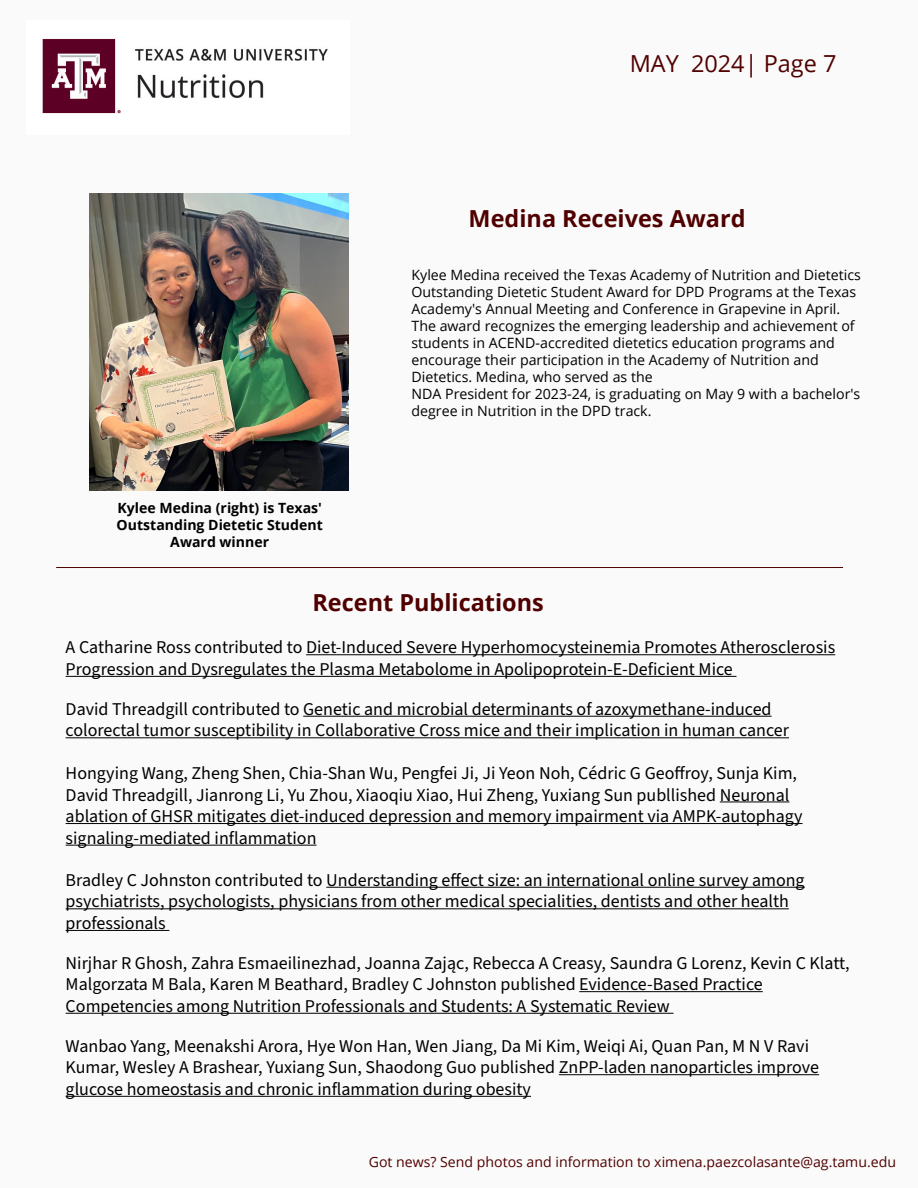
<style>
.page{position:relative;width:918px;height:1188px;background:#fafafa}
.page>*{position:absolute;margin:0;border:0;box-sizing:border-box;transform-origin:0 0}
.t1{font:700 23.4px "Open Sans";color:#500000}
.t2{font:23.4px "Open Sans";color:#500000}
.t3{font:18px/21.6px "Source Sans 3";color:#000}
.t4{font:14.25px/17px "Open Sans";color:#000}
.t5{font:14.1px "Open Sans";color:#500000}
.t6{font:700 14.1px/17px "Open Sans";color:#000;text-align:center}
</style>
<div class="page">
<img style="left:42px;top:39px;width:286px;height:75px">
<hr style="left:56px;top:567px;width:787px;height:1px;background:#500000">
<hr style="left:579px;top:991px;width:184px;height:1px;background:#000">
<hr style="left:66px;top:1013px;width:608px;height:1px;background:#000">
<img style="left:89px;top:193px;width:259px;height:297px">
<hr style="left:306px;top:654px;width:529px;height:1px;background:#000">
<hr style="left:66px;top:676px;width:671px;height:1px;background:#000">
<hr style="left:303px;top:716px;width:469px;height:1px;background:#000">
<hr style="left:66px;top:737px;width:723px;height:1px;background:#000">
<hr style="left:720px;top:801px;width:69px;height:1px;background:#000">
<hr style="left:66px;top:823px;width:737px;height:1px;background:#000">
<hr style="left:66px;top:845px;width:251px;height:1px;background:#000">
<hr style="left:326px;top:887px;width:479px;height:1px;background:#000">
<hr style="left:66px;top:908px;width:723px;height:1px;background:#000">
<hr style="left:66px;top:930px;width:103px;height:1px;background:#000">
<hr style="left:559px;top:1074px;width:260px;height:1px;background:#000">
<hr style="left:66px;top:1096px;width:465px;height:1px;background:#000">
<p class="t2" style="left:630px;top:47px;width:208px">MAY 2024| Page 7</p>
<p class="t1" style="left:469px;top:202px;width:278px">Medina Receives Award</p>
<p class="t6" style="left:117px;top:499px;width:208px">Kylee Medina (right) is Texas'<br>Outstanding Dietetic Student<br>Award winner</p>
<p class="t4" style="left:412px;top:266px;width:451px">Kylee Medina received the Texas Academy of Nutrition and Dietetics Outstanding Dietetic Student Award for DPD Programs at the Texas Academy's Annual Meeting and Conference in Grapevine in April.<br>The award recognizes the emerging leadership and achievement of students in ACEND-accredited dietetics education programs and encourage their participation in the Academy of Nutrition and Dietetics. Medina, who served as the<br>NDA President for 2023-24, is graduating on May 9 with a bachelor's degree in Nutrition in the DPD track.</p>
<p class="t1" style="left:312px;top:586px;width:233px">Recent Publications</p>
<p class="t3" style="left:66px;top:637px;width:771px">A Catharine Ross contributed to Diet-Induced Severe Hyperhomocysteinemia Promotes Atherosclerosis<br>Progression and Dysregulates the Plasma Metabolome in Apolipoprotein-E-Deficient Mice</p>
<p class="t3" style="left:66px;top:698px;width:725px">David Threadgill contributed to Genetic and microbial determinants of azoxymethane-induced colorectal tumor susceptibility in Collaborative Cross mice and their implication in human cancer</p>
<p class="t3" style="left:66px;top:762px;width:738px">Hongying Wang, Zheng Shen, Chia-Shan Wu, Pengfei Ji, Ji Yeon Noh, Cédric G Geoffroy, Sunja Kim, David Threadgill, Jianrong Li, Yu Zhou, Xiaoqiu Xiao, Hui Zheng, Yuxiang Sun publlished Neuronal ablation of GHSR mitigates diet-induced depression and memory impairment via AMPK-autophagy signaling-mediated inflammation</p>
<p class="t3" style="left:66px;top:869px;width:741px">Bradley C Johnston contributed to Understanding effect size: an international online survey among psychiatrists, psychologists, physicians from other medical specialities, dentists and other health professionals</p>
<p class="t3" style="left:66px;top:952px;width:786px">Nirjhar R Ghosh, Zahra Esmaeilinezhad, Joanna Zając, Rebecca A Creasy, Saundra G Lorenz, Kevin C Klatt,<br>Malgorzata M Bala, Karen M Beathard, Bradley C Johnston published Evidence-Based Practice<br>Competencies among Nutrition Professionals and Students: A Systematic Review</p>
<p class="t3" style="left:66px;top:1035px;width:755px">Wanbao Yang, Meenakshi Arora, Hye Won Han, Wen Jiang, Da Mi Kim, Weiqi Ai, Quan Pan, M N V Ravi<br>Kumar, Wesley A Brashear, Yuxiang Sun, Shaodong Guo published ZnPP-laden nanoparticles improve glucose homeostasis and chronic inflammation during obesity</p>
<p class="t5" style="left:369px;top:1153px;width:529px">Got news? Send photos and information to ximena.paezcolasante@ag.tamu.edu</p>
</div>
